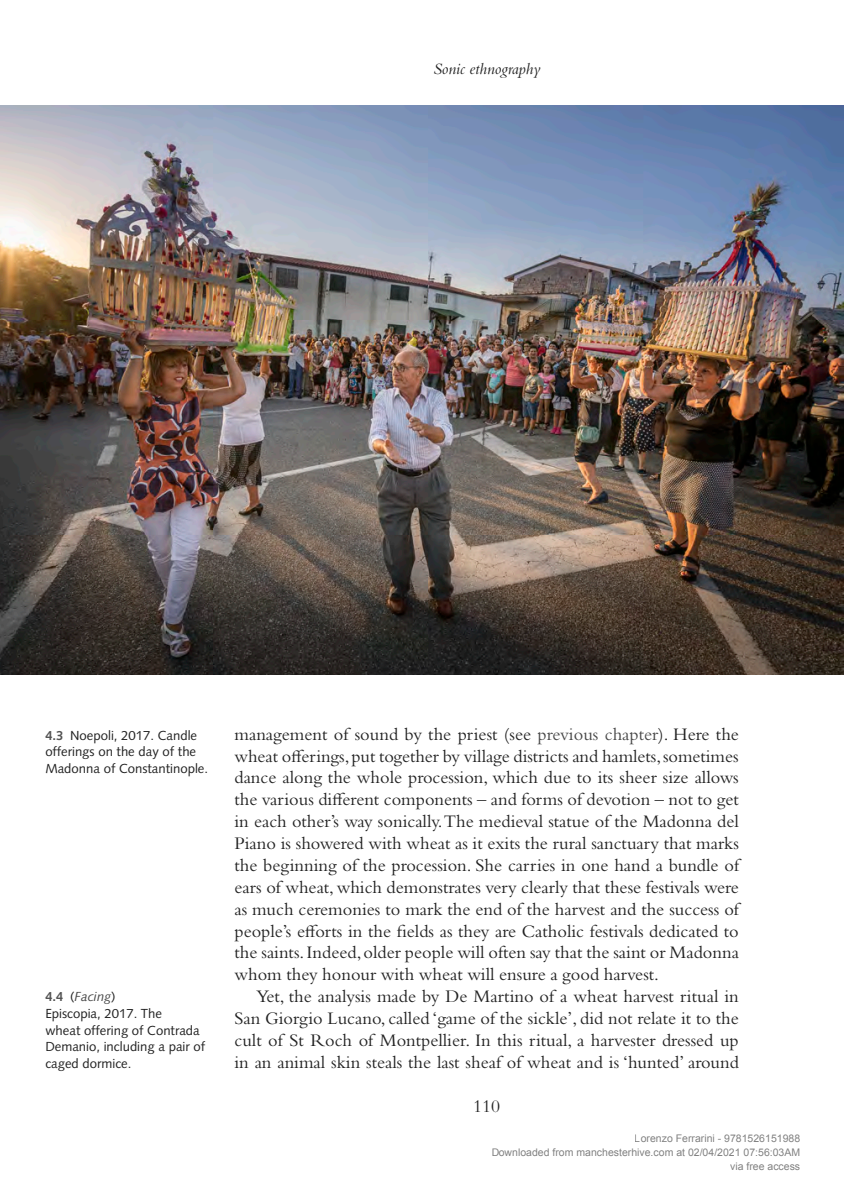
<style>
.page{position:relative;width:844px;height:1191px;background:#fff}
.page>*{position:absolute;margin:0;border:0;box-sizing:border-box;transform-origin:0 0}
.Text_T01{font:18.38px/21.9px "Bembo Std";color:#222;text-align:justify}
.Text{font:18.38px/21.9px "Bembo Std";color:#222;text-align:justify}
.t1{font:italic 16.62px "Bembo Std";color:#222}
.t2{font:13.12px/16.6px "Syntax LT Std";color:#222}
.t3{font:10.5px/14px "Arial";color:rgb(0 0 0/.5);text-align:right}
.s1{font-weight:700;color:#535353}
.s2{font-style:italic;color:#474747}
.s3{color:#474747}
</style>
<div class="page">
<img style="left:0;top:105px;width:843px;height:569px">
<p class="t1" style="left:433px;top:59px;width:109px">Sonic ethnography</p>
<p class="t2" style="left:45px;top:727px;width:164px"><span class="s1">4.3</span> Noepoli, 2017. Candle offerings on the day of the<br>Madonna of Constantinople.</p>
<p class="t2" style="left:45px;top:988px;width:161px"><span class="s1">4.4</span> (<span class="s2">Facing</span>)<br>Episcopia, 2017. The<br>wheat offering of Contrada<br>Demanio, including a pair of caged dormice.</p>
<p class="Text_T01" style="left:234px;top:722px;width:506px">management of sound by the priest (see <span class="s3">previous chapter</span>). Here the wheat offerings, put together by village districts and hamlets, sometimes dance along the whole procession, which due to its sheer size allows the various different components – and forms of devotion – not to get in each other’s way sonically.The medieval statue of the Madonna del Piano is showered with wheat as it exits the rural sanctuary that marks the beginning of the procession. She carries in one hand a bundle of ears of wheat, which demonstrates very clearly that these festivals were as much ceremonies to mark the end of the harvest and the success of people’s efforts in the fields as they are Catholic festivals dedicated to the saints. Indeed, older people will often say that the saint or Madonna whom they honour with wheat will ensure a good harvest.</p>
<p class="Text" style="left:234px;top:985px;width:506px;text-indent:22px">Yet, the analysis made by De Martino of a wheat harvest ritual in San Giorgio Lucano, called ‘game of the sickle’, did not relate it to the cult of St Roch of Montpellier. In this ritual, a harvester dressed up in an animal skin steals the last sheaf of wheat and is ‘hunted’ around</p>
<p class="Text_T01" style="left:473px;top:1094px;width:29px">110</p>
<p class="t3" style="left:491px;top:1131px;width:310px">Lorenzo Ferrarini - 9781526151988<br>Downloaded from manchesterhive.com at 02/04/2021 07:56:03AM via free access</p>
</div>
